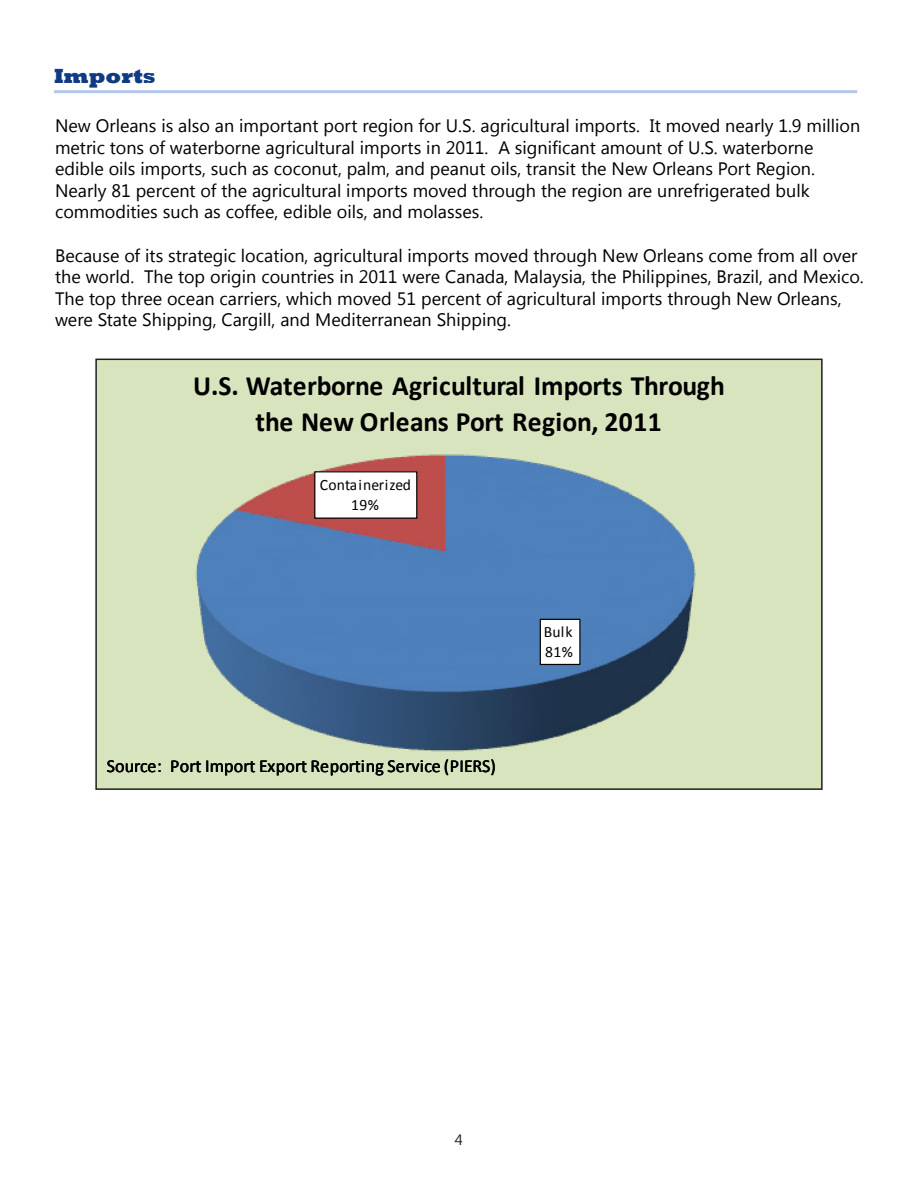
<style>
.page{position:relative;width:918px;height:1188px;background:#fff}
.page>*{position:absolute;margin:0;border:0;box-sizing:border-box;transform-origin:0 0}
.t1{font:700 28.05px/35.4px "Calibri";letter-spacing:-.005em;color:#000;text-align:center}
.Import_Header{font:800 21px "Rockwell";color:#0e3b83}
.t2{font:18.3px "Calibri";letter-spacing:.005em;color:#000}
.Export_Import_Conten{font:18px/21.6px "Segoe UI";color:#000}
.t3{font:15.9px/19.5px "Calibri";letter-spacing:.015em;color:#000}
.t4{font:15px "Segoe UI";color:#231f20}
</style>
<div class="page">
<hr style="left:54px;top:90px;width:803px;height:3px;background:#b2c6e9">
<svg style="left:98px;top:362px;width:722px;height:425px;background:#a5b9b3"></svg>
<div style="left:95px;top:359px;width:728px;height:431px;border:2px solid #231f20"></div>
<p class="Import_Header" style="left:54px;top:64px;width:103px">Imports</p>
<p class="Export_Import_Conten" style="left:55px;top:114px;width:807px">New Orleans is also an important port region for U.S. agricultural imports. It moved nearly 1.9 million metric tons of waterborne agricultural imports in 2011. A significant amount of U.S. waterborne edible oils imports, such as coconut, palm, and peanut oils, transit the New Orleans Port Region.<br>Nearly 81 percent of the agricultural imports moved through the region are unrefrigerated bulk commodities such as coffee, edible oils, and molasses.</p>
<p class="Export_Import_Conten" style="left:55px;top:244px;width:810px">Because of its strategic location, agricultural imports moved through New Orleans come from all over the world. The top origin countries in 2011 were Canada, Malaysia, the Philippines, Brazil, and Mexico.<br>The top three ocean carriers, which moved 51 percent of agricultural imports through New Orleans, were State Shipping, Cargill, and Mediterranean Shipping.</p>
<p class="t1" style="left:193px;top:367px;width:533px">U.S. Waterborne Agricultural Imports Through the New Orleans Port Region, 2011</p>
<p class="t3" style="left:320px;top:474px;width:92px;text-align:center">Containerized<br>19%</p>
<p class="t2" style="left:107px;top:755px;width:391px">Source: Port Import Export Reporting Service (PIERS)</p>
<p class="t3" style="left:544px;top:622px;width:31px">Bulk<br>81%</p>
<p class="t4" style="left:455px;top:1129px;width:10px">4</p>
</div>
